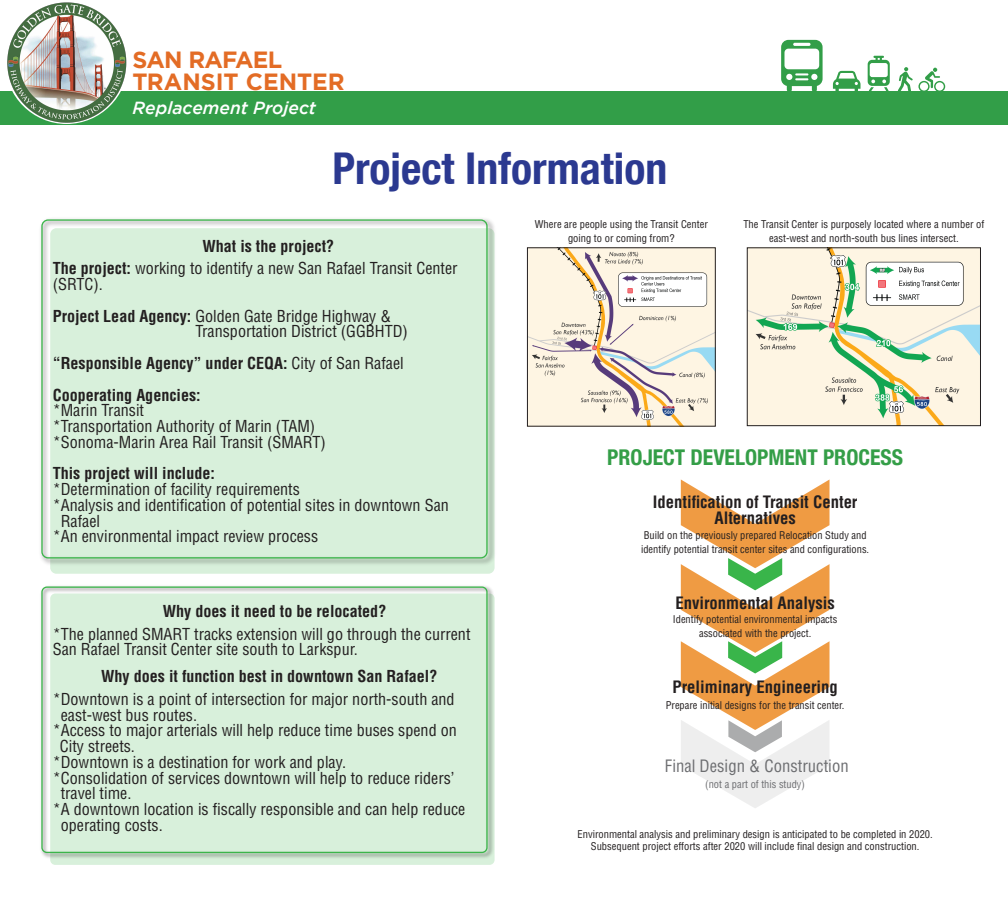
<style>
.page{position:relative;width:1008px;height:908px;background:#fff}
.page>*{position:absolute;margin:0;border:0;box-sizing:border-box;transform-origin:0 0}
.t1{font:700 condensed 43.75px "Helvetica Neue LT Com";color:#2b3990}
.t2{font:700 23.38px/22.4px "Gotham";color:#e36c25}
.t3{font:700 condensed 21.7px "Helvetica Neue LT Com";color:#349e47}
.t4{font:italic 500 17.5px "Gotham";color:#fff}
.t5{font:700 condensed 16.66px/16.7px "Helvetica LT Std";color:#231f20;text-align:center}
.t6{font:condensed 16.66px "Helvetica LT Std";color:#6d6e71}
.t7{font:condensed 16.1px/15.7px "Helvetica LT Std";color:#231f20}
.t8{font:700 condensed 16.1px/31.5px "Helvetica LT Std";color:#231f20}
.t9{font:condensed 10.5px/14px "Helvetica LT Std";color:#231f20;text-align:center}
.t10{font:condensed 10.43px/13.9px "Helvetica LT Std";color:#231f20}
.t11{font:condensed 10.43px "Helvetica LT Std";color:#6d6e71}
.s1{font-weight:700}
.s2{font-weight:400}
</style>
<div class="page">
<div style="left:0;top:92px;width:1008px;height:33px;background:#329e48"></div>
<svg style="left:898px;top:67px;width:47px;height:25px"></svg>
<svg style="left:833px;top:71px;width:28px;height:21px"></svg>
<svg style="left:868px;top:56px;width:22px;height:36px"></svg>
<svg style="left:781px;top:40px;width:42px;height:52px"></svg>
<img style="left:4px;top:2px;width:124px;height:122px">
<img style="left:41px;top:219px;width:454px;height:348px">
<div style="left:41px;top:219px;width:447px;height:339px;border:1px solid #3bb54a;border-radius:6px"></div>
<svg style="left:681px;top:479px;width:149px;height:329px"></svg>
<img style="left:41px;top:586px;width:454px;height:274px">
<div style="left:41px;top:586px;width:447px;height:266px;border:1px solid #3bb54a;border-radius:5px"></div>
<img style="left:529px;top:249px;width:185px;height:175px">
<div style="left:527px;top:247px;width:189px;height:179px;border:1px solid #231f20"></div>
<img style="left:749px;top:249px;width:230px;height:174px">
<div style="left:747px;top:247px;width:234px;height:178px;border:1px solid #231f20"></div>
<div style="left:925px;top:264px;width:15px;height:10px;background:#fff"></div>
<h2 class="t2" style="left:133px;top:48px;width:214px">SAN RAFAEL<br>TRANSIT CENTER</h2>
<p class="t4" style="left:133px;top:96px;width:185px">Replacement Project</p>
<h1 class="t1" style="left:332px;top:143px;width:336px">Project Information</h1>
<p class="t8" style="left:202px;top:230px;width:133px">What is the project?</p>
<p class="t7" style="left:53px;top:260px;width:406px"><span class="s1">The project:</span> working to identify a new San Rafael Transit Center (SRTC).</p>
<p class="t7" style="left:195px;top:308px;width:214px;text-indent:-143px"><span class="s1">Project Lead Agency:</span> Golden Gate Bridge Highway &amp;<br>Transportation District (GGBHTD)</p>
<p class="t8" style="left:53px;top:347px;width:353px">“Responsible Agency” under CEQA: <span class="s2">City of San Rafael<br></span>Cooperating Agencies:</p>
<p class="t7" style="left:53px;top:402px;width:275px">*Marin Transit<br>*Transportation Authority of Marin (TAM) *Sonoma-Marin Area Rail Transit (SMART)</p>
<p class="t8" style="left:53px;top:457px;width:164px">This project will include:</p>
<p class="t7" style="left:53px;top:481px;width:249px">*Determination of facility requirements</p>
<p class="t7" style="left:53px;top:497px;width:398px">*Analysis and identification of potential sites in downtown San</p>
<p class="t7" style="left:61px;top:512px;width:41px">Rafael</p>
<p class="t7" style="left:53px;top:528px;width:267px">*An environmental impact review process</p>
<p class="t8" style="left:163px;top:595px;width:225px">Why does it need to be relocated?</p>
<p class="t7" style="left:53px;top:625px;width:419px">*The planned SMART tracks extension will go through the current<br>San Rafael Transit Center site south to Larkspur.</p>
<p class="t7" style="left:53px;top:690px;width:403px">*Downtown is a point of intersection for major north-south and</p>
<p class="t7" style="left:61px;top:706px;width:138px">east-west bus routes.</p>
<p class="t7" style="left:53px;top:722px;width:406px">*Access to major arterials will help reduce time buses spend on</p>
<p class="t7" style="left:60px;top:738px;width:77px">City streets.</p>
<p class="t7" style="left:53px;top:753px;width:295px">*Downtown is a destination for work and play.</p>
<p class="t7" style="left:53px;top:769px;width:403px">*Consolidation of services downtown will help to reduce riders’</p>
<p class="t7" style="left:61px;top:785px;width:72px">travel time.</p>
<p class="t7" style="left:53px;top:801px;width:414px">*A downtown location is fiscally responsible and can help reduce</p>
<p class="t7" style="left:61px;top:816px;width:103px">operating costs.</p>
<p class="t8" style="left:101px;top:660px;width:338px">Why does it function best in downtown San Rafael?</p>
<p class="t9" style="left:535px;top:217px;width:174px">Where are people using the Transit Center going to or coming from?</p>
<p class="t9" style="left:743px;top:217px;width:242px">The Transit Center is purposely located where a number of east-west and north-south bus lines intersect.</p>
<h3 class="t3" style="left:607px;top:443px;width:297px">PROJECT DEVELOPMENT PROCESS</h3>
<p class="t5" style="left:653px;top:493px;width:206px">Identification of Transit Center<br>Alternatives</p>
<p class="t10" style="left:641px;top:528px;width:230px">Build on the previously prepared Relocation Study and identify potential transit center sites and configurations.</p>
<p class="t5" style="left:675px;top:593px;width:161px">Environmental Analysis</p>
<p class="t10" style="left:673px;top:612px;width:166px;text-align:center">Identify potential environmental impacts associated with the project.</p>
<p class="t5" style="left:672px;top:678px;width:167px">Preliminary Engineering</p>
<p class="t10" style="left:666px;top:698px;width:180px">Prepare initial designs for the transit center.</p>
<p class="t6" style="left:665px;top:754px;width:185px">Final Design &amp; Construction</p>
<p class="t11" style="left:705px;top:777px;width:101px">(not a part of this study)</p>
<p class="t9" style="left:578px;top:827px;width:357px;line-height:12px">Environmental analysis and preliminary design is anticipated to be completed in 2020.<br>Subsequent project efforts after 2020 will include final design and construction.</p>
</div>
